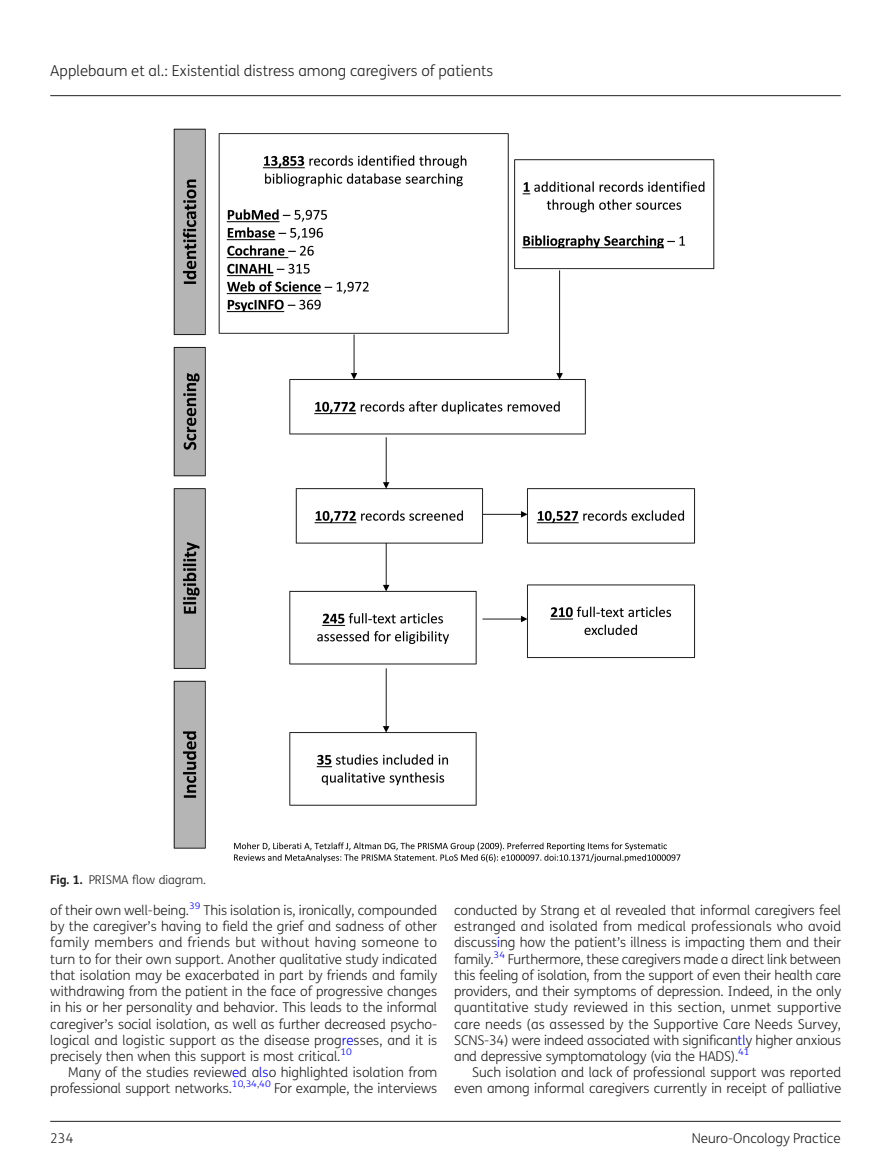
<style>
.page{position:relative;width:891px;height:1175px;background:#fff}
.page>*{position:absolute;margin:0;border:0;box-sizing:border-box;transform-origin:0 0}
.t1{font:300 15px "FS Me";color:#231f20}
.t2{font:13.5px/16.2px "Adv OT303 e 83 b 8";color:#231f20;text-align:justify}
.t3{font:300 13.5px "FS Me";color:#231f20}
.t4{font:12px "Adv OT303 e 83 b 8";color:#231f20}
.s1{font-family:"Adv O Tdcc 99 f 76.B"}
.s2{color:#00f}
</style>
<div class="page">
<hr style="left:50px;top:95px;width:791px;height:1px;background:#231f20">
<hr style="left:50px;top:1120px;width:791px;height:1px;background:#231f20">
<img style="left:174px;top:128px;width:540px;height:734px">
<p class="t1" style="left:50px;top:60px;width:444px">Applebaum et al.: Existential distress among caregivers of patients</p>
<p class="t4" style="left:50px;top:874px;width:157px"><span class="s1">Fig. 1.</span> PRISMA flow diagram.</p>
<p class="t2" style="left:50px;top:903px;width:388px">of their own well-being.<sup>39</sup> This isolation is, ironically, compounded by the caregiver’s having to field the grief and sadness of other family members and friends but without having someone to turn to for their own support. Another qualitative study indicated that isolation may be exacerbated in part by friends and family withdrawing from the patient in the face of progressive changes in his or her personality and behavior. This leads to the informal caregiver’s social isolation, as well as further decreased psycho&shy;logical and logistic support as the disease prog<span class="s2">re</span>sses, and it is precisely then when this support is most critical.<sup>10</sup></p>
<p class="t2" style="left:50px;top:1065px;width:389px;text-align:right">Many of the studies review<span class="s2">e</span>d a<span class="s2">ls</span>o highlighted isolation from professional support networks.<sup>10</sup><sup>,</sup><sup>34</sup><sup>,</sup><sup>40</sup> For example, the interviews</p>
<p class="t2" style="left:454px;top:903px;width:389px">conducted by Strang et al revealed that informal caregivers feel estranged and isolated from medical professionals who avoid discuss<span class="s2">i</span>ng how the patient’s illness is impacting them and their family.<sup>34</sup> Furthermore, these caregivers made a direct link between this feeling of isolation, from the support of even their health care providers, and their symptoms of depression. Indeed, in the only quantitative study reviewed in this section, unmet supportive care needs (as assessed by the Supportive Care Needs Survey, SCNS-34) were indeed associated with significan<span class="s2">tl</span>y higher anxious and depressive symptomatology (via the HADS).<sup>41</sup></p>
<p class="t2" style="left:454px;top:1065px;width:388px;text-align:right">Such isolation and lack of professional support was reported even among informal caregivers currently in receipt of palliative</p>
<p class="t2" style="left:798px;top:1130px;width:45px">3 of 13</p>
<p class="t3" style="left:50px;top:1128px;width:25px">234</p>
<p class="t3" style="left:692px;top:1128px;width:151px">Neuro-Oncology Practice</p>
</div>
